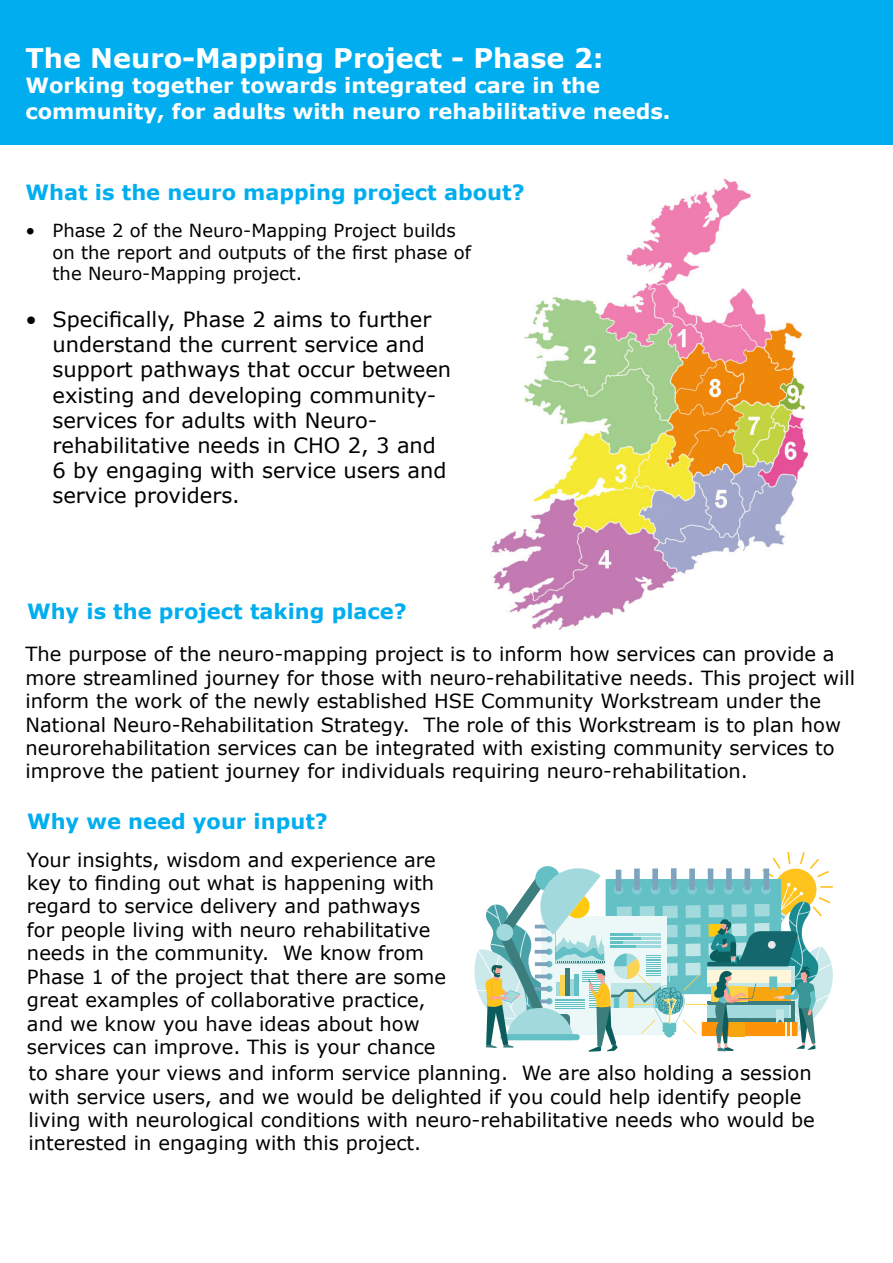
<style>
.page{position:relative;width:893px;height:1263px;background:#fff}
.page>*{position:absolute;margin:0;border:0;box-sizing:border-box;transform-origin:0 0}
.t1{font:700 27px "Verdana";color:#fff}
.t2{font:21px/25.2px "Verdana";color:#000}
.t3{font:700 21px/25.2px "Verdana";color:#fff}
.t4{font:700 21px "Verdana";color:#00aeef}
.t5{font:19.5px/23.4px "Verdana";color:#000}
.t6{font:18px/21.6px "Verdana";color:#000}
</style>
<div class="page">
<div style="left:0;top:0;width:893px;height:145px;background:#00aeef"></div>
<img style="left:491px;top:179px;width:318px;height:451px">
<svg style="left:474px;top:852px;width:359px;height:200px"></svg>
<h1 class="t1" style="left:26px;top:39px;width:580px">The Neuro-Mapping Project - Phase 2:</h1>
<p class="t3" style="left:26px;top:73px;width:646px">Working together towards integrated care in the community, for adults with neuro rehabilitative needs.</p>
<p class="t4" style="left:26px;top:178px;width:501px">What is the neuro mapping project about?</p>
<p class="t6" style="left:53px;top:219px;width:420px;text-indent:-27px">• Phase 2 of the Neuro-Mapping Project builds on the report and outputs of the first phase of the Neuro-Mapping project.</p>
<p class="t2" style="left:53px;top:307px;width:400px;text-indent:-27px">• Specifically, Phase 2 aims to further understand the current service and support pathways that occur between existing and developing community&shy;services for adults with Neuro&shy;rehabilitative needs in CHO 2, 3 and 6 by engaging with service users and service providers.</p>
<p class="t4" style="left:27px;top:596px;width:381px">Why is the project taking place?</p>
<p class="t5" style="left:26px;top:642px;width:831px">The purpose of the neuro-mapping project is to inform how services can provide a more streamlined journey for those with neuro-rehabilitative needs. This project will inform the work of the newly established HSE Community Workstream under the National Neuro-Rehabilitation Strategy. The role of this Workstream is to plan how neurorehabilitation services can be integrated with existing community services to improve the patient journey for individuals requiring neuro-rehabilitation.</p>
<p class="t4" style="left:27px;top:806px;width:302px">Why we need your input?</p>
<p class="t5" style="left:27px;top:848px;width:421px">Your insights, wisdom and experience are key to finding out what is happening with regard to service delivery and pathways for people living with neuro rehabilitative needs in the community. We know from Phase 1 of the project that there are some great examples of collaborative practice, and we know you have ideas about how services can improve. This is your chance</p>
<p class="t5" style="left:28px;top:1061px;width:788px">to share your views and inform service planning. We are also holding a session with service users, and we would be delighted if you could help identify people living with neurological conditions with neuro-rehabilitative needs who would be interested in engaging with this project.</p>
</div>
